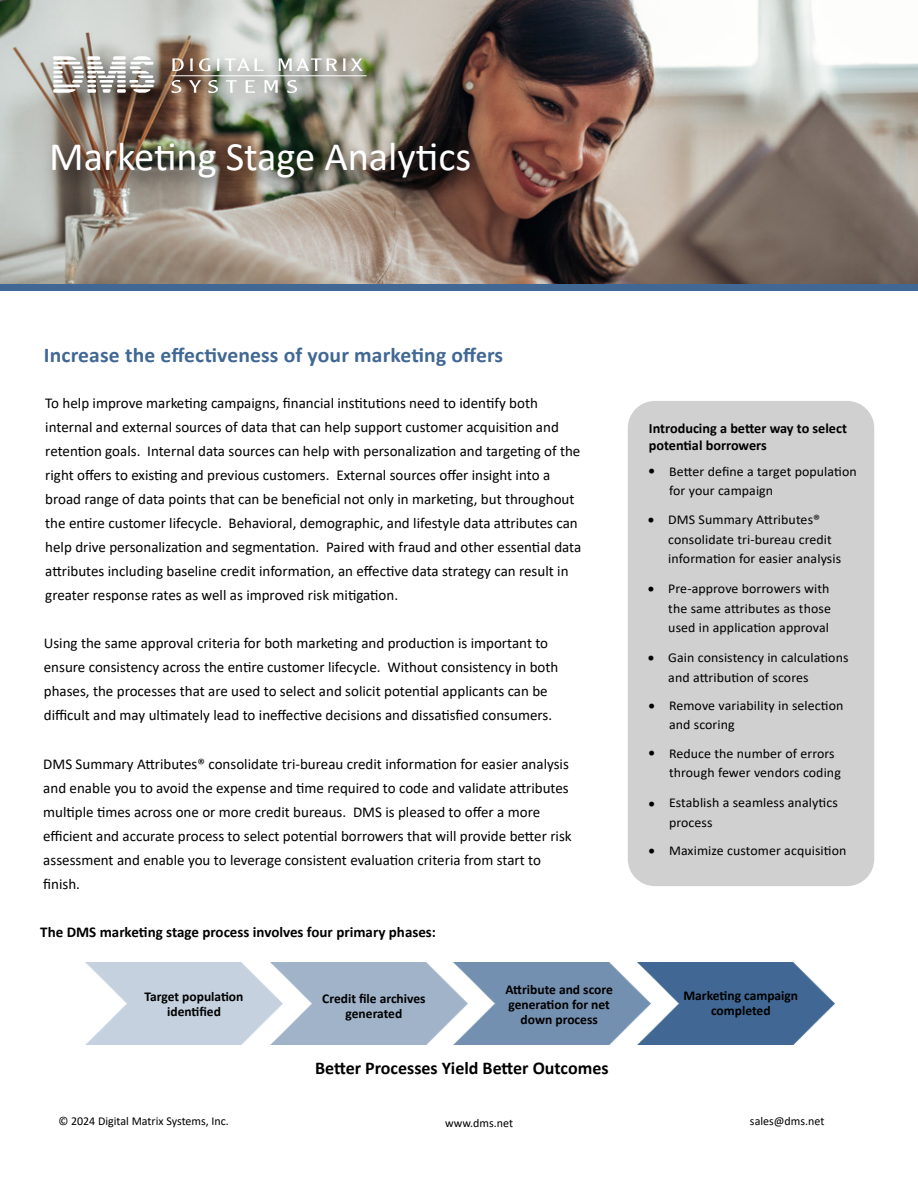
<style>
.page{position:relative;width:918px;height:1188px;background:#fff}
.page>*{position:absolute;margin:0;border:0;box-sizing:border-box;transform-origin:0 0}
.t1{font:40.5px "Calibri";color:#fff}
.t2{font:700 21px "Calibri";letter-spacing:.005em;color:#416894}
.t3{font:700 18px "Calibri";color:#000}
.t4{font:15.75px "Calibri";color:#000}
.t5{font:15px/24px "Calibri";color:#000}
.t6{font:700 15px "Calibri";color:#000}
.t7{font:700 14.25px/17.1px "Calibri";color:#000}
.t8{font:13.5px/19.5px "Calibri";letter-spacing:.005em;color:#000}
.t9{font:700 13.5px/15px "Calibri";color:#000;text-align:center}
.t10{font:12px "Calibri";color:#000}
.s1{font-size:15.75px}
</style>
<div class="page">
<img style="left:0;top:0;width:918px;height:284px">
<img style="left:41px;top:44px;width:359px;height:81px">
<svg style="left:53px;top:56px;width:102px;height:37px"></svg>
<hr style="left:172px;top:76px;width:194px;height:1px;background:#fff">
<svg style="left:172px;top:58px;width:12px;height:13px"></svg>
<svg style="left:190px;top:58px;width:3px;height:13px"></svg>
<svg style="left:199px;top:58px;width:11px;height:13px"></svg>
<svg style="left:217px;top:58px;width:46px;height:13px"></svg>
<svg style="left:279px;top:58px;width:58px;height:13px"></svg>
<svg style="left:343px;top:58px;width:20px;height:13px"></svg>
<svg style="left:172px;top:80px;width:9px;height:13px"></svg>
<svg style="left:189px;top:80px;width:12px;height:13px"></svg>
<svg style="left:208px;top:80px;width:10px;height:13px"></svg>
<svg style="left:226px;top:80px;width:11px;height:13px"></svg>
<svg style="left:246px;top:80px;width:9px;height:13px"></svg>
<svg style="left:264px;top:80px;width:14px;height:13px"></svg>
<svg style="left:287px;top:80px;width:10px;height:13px"></svg>
<img style="left:85px;top:962px;width:186px;height:83px">
<img style="left:468px;top:962px;width:170px;height:83px">
<img style="left:271px;top:962px;width:197px;height:83px">
<div style="left:628px;top:401px;width:246px;height:485px;background:#d0d0d0;border-radius:27px"></div>
<div style="left:0;top:284px;width:918px;height:7px;background:#416894"></div>
<img style="left:638px;top:962px;width:197px;height:83px">
<img style="left:37px;top:125px;width:784px;height:92px">
<h1 class="t1" style="left:49px;top:129px;width:424px">Marketing Stage Analytics</h1>
<h2 class="t2" style="left:44px;top:340px;width:461px">Increase the effectiveness of your marketing offers</h2>
<p class="t5" style="left:45px;top:391px;width:538px">To help improve marketing campaigns, financial institutions need to identify both internal and external sources of data that can help support customer acquisition and retention goals. Internal data sources can help with personalization and targeting of the right offers to existing and previous customers. External sources offer insight into a broad range of data points that can be beneficial not only in marketing, but throughout the entire customer lifecycle. Behavioral, demographic, and lifestyle data attributes can help drive personalization and segmentation. Paired with fraud and other essential data attributes including baseline credit information, an effective data strategy can result in greater response rates as well as improved risk mitigation.</p>
<p class="t5" style="left:44px;top:631px;width:516px">Using the same approval criteria for both marketing and production is important to ensure consistency across the entire customer lifecycle. Without consistency in both phases, the processes that are used to select and solicit potential applicants can be difficult and may ultimately lead to ineffective decisions and dissatisfied consumers.</p>
<p class="t5" style="left:43px;top:751px;width:530px">DMS Summary Attributes® consolidate tri-bureau credit information for easier analysis and enable you to avoid the expense and time required to code and validate attributes multiple times across one or more credit bureaus. DMS is pleased to offer a more efficient and accurate process to select potential borrowers that will provide better risk assessment and enable you to leverage consistent evaluation criteria from start to finish.</p>
<p class="t6" style="left:40px;top:922px;width:397px">The DMS marketing stage process involves four primary phases:</p>
<p class="t9" style="left:145px;top:989px;width:100px">Target population identified</p>
<p class="t9" style="left:322px;top:990px;width:105px">Credit file archives generated</p>
<p class="t9" style="left:505px;top:982px;width:109px">Attribute and score generation for net down process</p>
<p class="t3" style="left:315px;top:1055px;width:295px">Better Processes Yield Better Outcomes</p>
<p class="t7" style="left:649px;top:420px;width:200px">Introducing a better way to select potential borrowers</p>
<p class="t8" style="left:669px;top:461px;width:189px;text-indent:-21px"><span class="s1">•</span> Better define a target population for your campaign</p>
<p class="t4" style="left:647px;top:508px;width:9px">•</p>
<p class="t8" style="left:668px;top:509px;width:174px">DMS Summary Attributes® consolidate tri-bureau credit information for easier analysis</p>
<p class="t4" style="left:647px;top:577px;width:9px">•</p>
<p class="t8" style="left:668px;top:578px;width:164px;text-align:justify">Pre-approve borrowers with the same attributes as those used in application approval</p>
<p class="t4" style="left:647px;top:647px;width:9px">•</p>
<p class="t8" style="left:668px;top:647px;width:182px">Gain consistency in calculations and attribution of scores</p>
<p class="t8" style="left:669px;top:695px;width:176px;text-indent:-21px"><span class="s1">•</span> Remove variability in selection and scoring</p>
<p class="t8" style="left:669px;top:743px;width:173px;text-indent:-21px"><span class="s1">•</span> Reduce the number of errors through fewer vendors coding</p>
<p class="t8" style="left:669px;top:793px;width:170px;text-indent:-21px"><span class="s1">•</span> Establish a seamless analytics process</p>
<p class="t8" style="left:648px;top:840px;width:200px"><span class="s1">•</span> Maximize customer acquisition</p>
<p class="t9" style="left:683px;top:988px;width:116px">Marketing campaign completed</p>
<p class="t10" style="left:58px;top:1112px;width:172px">© 2024 Digital Matrix Systems, Inc.</p>
<p class="t10" style="left:445px;top:1114px;width:69px">www.dms.net</p>
<p class="t10" style="left:750px;top:1112px;width:76px">sales@dms.net</p>
</div>
